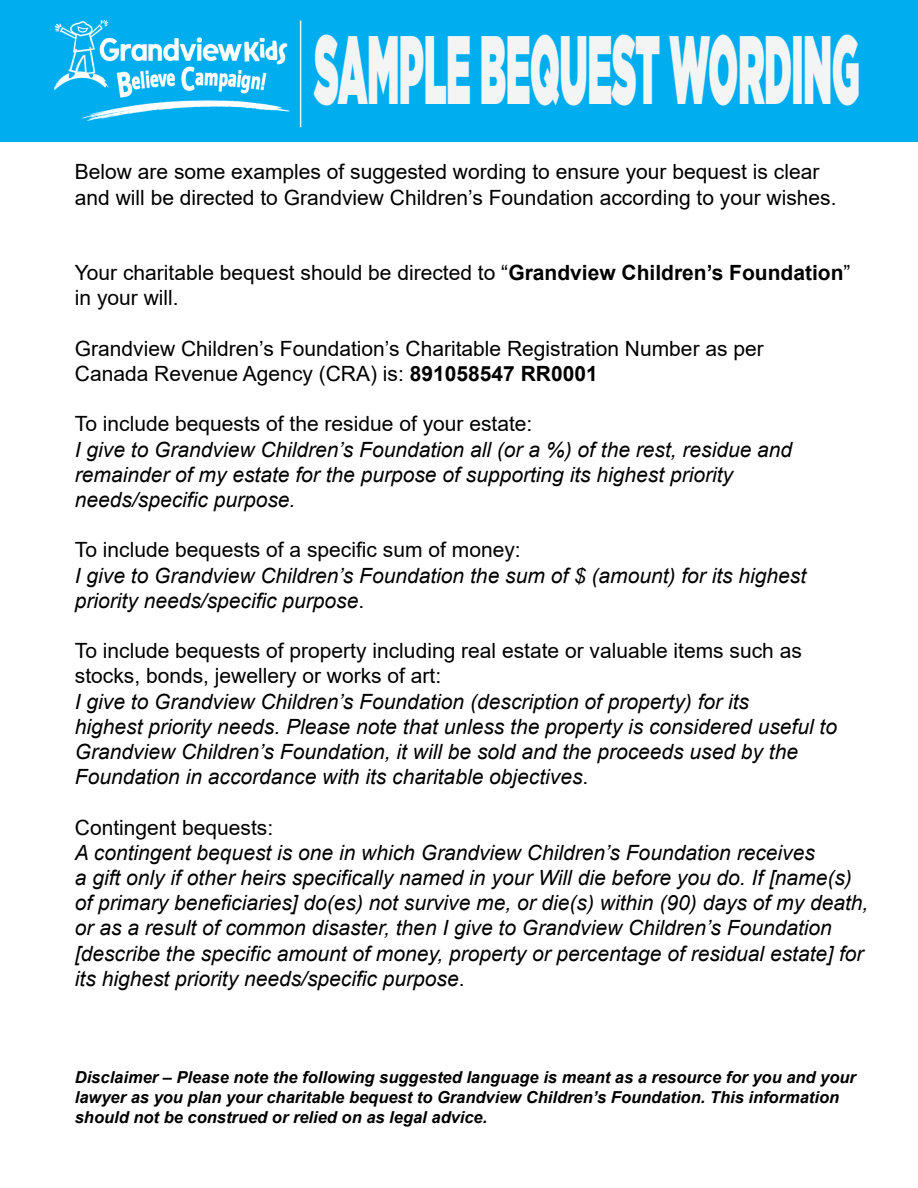
<style>
.page{position:relative;width:918px;height:1188px;background:#fff}
.page>*{position:absolute;margin:0;border:0;box-sizing:border-box;transform-origin:0 0}
.t1{font:900 96.6px "Gotham HTF";color:#f3f4f4;scale:.38 1}
.t2{font:italic 21px/25.2px "Arial";color:#000}
.t3{font:21px/25.2px "Arial";color:#000}
.t4{font:italic 700 16.5px/19.8px "Arial";color:#000}
.s1{font-weight:700}
.s2{font-style:normal}
</style>
<div class="page">
<div style="left:0;top:0;width:918px;height:141px;background:#00aeef"></div>
<img style="left:55px;top:21px;width:234px;height:100px">
<hr style="left:300px;top:21px;width:1px;height:106px;background:#f3f4f4">
<h1 class="t1" style="left:314px;top:14px;width:1437px">SAMPLE BEQUEST WORDING</h1>
<p class="t3" style="left:75px;top:159px;width:763px">Below are some examples of suggested wording to ensure your bequest is clear and will be directed to Grandview Children’s Foundation according to your wishes.</p>
<p class="t3" style="left:75px;top:260px;width:777px">Your charitable bequest should be directed to “<span class="s1">Grandview Children’s Foundation</span>” in your will.</p>
<p class="t3" style="left:75px;top:336px;width:691px">Grandview Children’s Foundation’s Charitable Registration Number as per<br>Canada Revenue Agency (CRA) is: <span class="s1">891058547 RR0001</span></p>
<p class="t3" style="left:75px;top:411px;width:459px">To include bequests of the residue of your estate:</p>
<p class="t2" style="left:75px;top:437px;width:719px">I give to Grandview Children’s Foundation all (or a %) of the rest, residue and remainder of my estate for the purpose of supporting its highest priority needs/specific purpose.</p>
<p class="t3" style="left:75px;top:537px;width:447px">To include bequests of a specific sum of money:</p>
<p class="t2" style="left:75px;top:563px;width:733px">I give to Grandview Children’s Foundation the sum of $ (amount) for its highest priority needs/specific purpose<span class="s2">.</span></p>
<p class="t3" style="left:75px;top:638px;width:729px">To include bequests of property including real estate or valuable items such as stocks, bonds, jewellery or works of art:</p>
<p class="t2" style="left:75px;top:689px;width:764px">I give to Grandview Children’s Foundation (description of property) for its<br>highest priority needs. Please note that unless the property is considered useful to Grandview Children’s Foundation, it will be sold and the proceeds used by the Foundation in accordance with its charitable objectives<span class="s2">.</span></p>
<p class="t3" style="left:75px;top:814px;width:200px">Contingent bequests:</p>
<p class="t2" style="left:75px;top:840px;width:795px">A contingent bequest is one in which Grandview Children’s Foundation receives<br>a gift only if other heirs specifically named in your Will die before you do. If [name(s) of primary beneficiaries] do(es) not survive me, or die(s) within (90) days of my death, or as a result of common disaster, then I give to Grandview Children’s Foundation [describe the specific amount of money, property or percentage of residual estate] for its highest priority needs/specific purpose<span class="s2">.</span></p>
<p class="t4" style="left:75px;top:1068px;width:783px">Disclaimer – Please note the following suggested language is meant as a resource for you and your lawyer as you plan your charitable bequest to Grandview Children’s Foundation. This information should not be construed or relied on as legal advice.</p>
</div>
